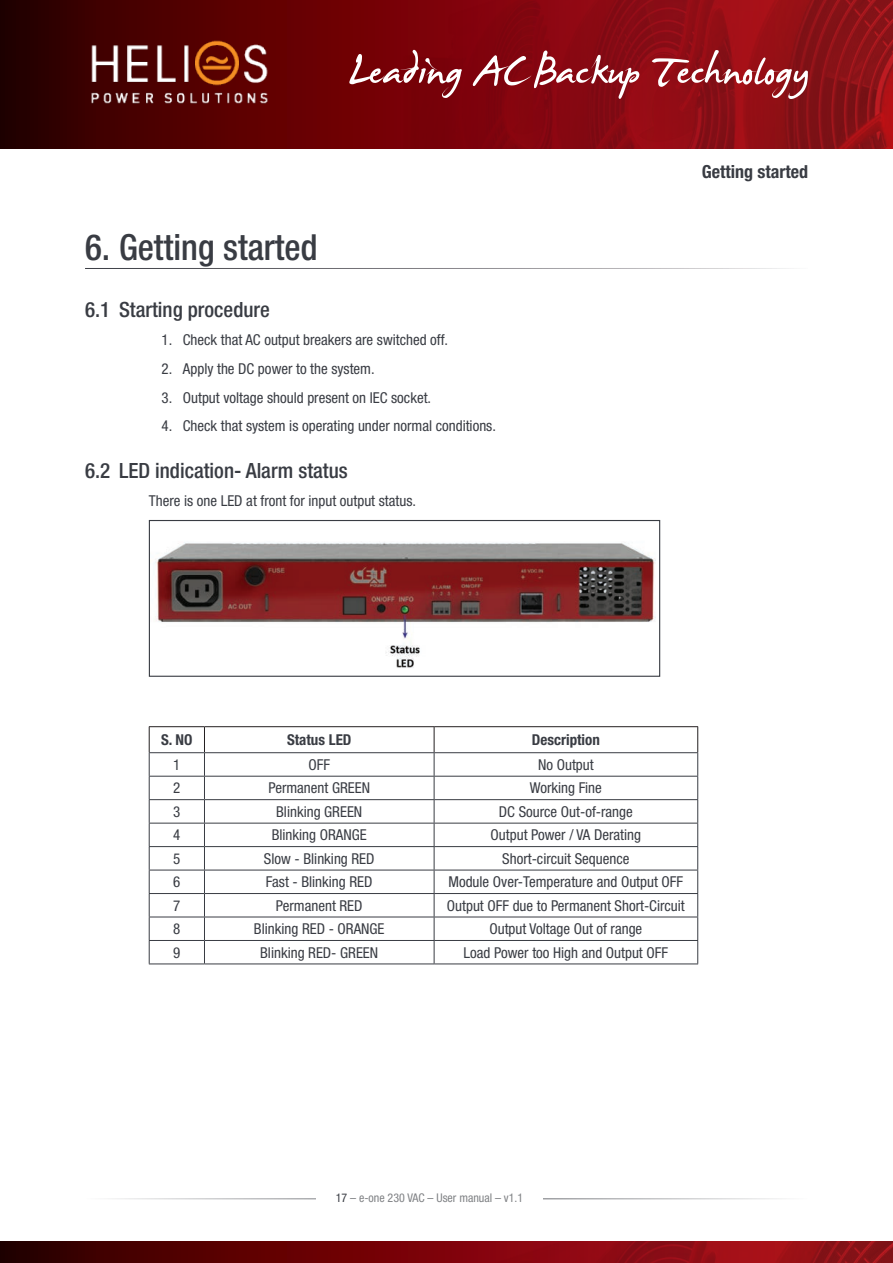
<style>
.page{position:relative;width:893px;height:1263px;background:#fff}
.page>*{position:absolute;margin:0;border:0;box-sizing:border-box;transform-origin:0 0}
.t1{font:500 condensed 36px "Helvetica Neue LT Std";color:#393c43}
.t2{font:500 condensed 21px "Helvetica Neue LT Std";color:#393c43}
.t3{font:700 condensed 18px "Helvetica Neue LT Std";color:#393c43}
.t4{font:condensed 15px "Helvetica Neue LT Std";color:#393c43}
.t5{font:700 condensed 15px "Helvetica Neue LT Std";color:#393c43}
.t6{font:condensed 12px "Helvetica Neue LT Std";color:#808285}
.s1{color:#393c43}
</style>
<div class="page">
<img style="left:154px;top:542px;width:502px;height:126px">
<div style="left:149px;top:520px;width:511px;height:157px;border:1px solid #393c43"></div>
<hr style="left:149px;top:776px;width:55px;height:1px;background:#393c43">
<hr style="left:204px;top:776px;width:230px;height:1px;background:#393c43">
<hr style="left:434px;top:776px;width:264px;height:1px;background:#393c43">
<hr style="left:149px;top:799px;width:55px;height:1px;background:#393c43">
<hr style="left:204px;top:799px;width:230px;height:1px;background:#393c43">
<hr style="left:434px;top:799px;width:264px;height:1px;background:#393c43">
<hr style="left:149px;top:823px;width:55px;height:1px;background:#393c43">
<hr style="left:204px;top:823px;width:230px;height:1px;background:#393c43">
<hr style="left:434px;top:823px;width:264px;height:1px;background:#393c43">
<hr style="left:149px;top:846px;width:55px;height:1px;background:#393c43">
<hr style="left:204px;top:846px;width:230px;height:1px;background:#393c43">
<hr style="left:434px;top:846px;width:264px;height:1px;background:#393c43">
<hr style="left:149px;top:870px;width:55px;height:1px;background:#393c43">
<hr style="left:204px;top:870px;width:230px;height:1px;background:#393c43">
<hr style="left:434px;top:870px;width:264px;height:1px;background:#393c43">
<hr style="left:149px;top:893px;width:55px;height:1px;background:#393c43">
<hr style="left:204px;top:893px;width:230px;height:1px;background:#393c43">
<hr style="left:434px;top:893px;width:264px;height:1px;background:#393c43">
<hr style="left:149px;top:917px;width:55px;height:1px;background:#393c43">
<hr style="left:204px;top:917px;width:230px;height:1px;background:#393c43">
<hr style="left:434px;top:917px;width:264px;height:1px;background:#393c43">
<hr style="left:149px;top:940px;width:55px;height:1px;background:#393c43">
<hr style="left:204px;top:940px;width:230px;height:1px;background:#393c43">
<svg style="left:204px;top:727px;width:1px;height:236px"></svg>
<hr style="left:434px;top:940px;width:264px;height:1px;background:#393c43">
<svg style="left:434px;top:727px;width:1px;height:236px"></svg>
<hr style="left:149px;top:963px;width:55px;height:1px;background:#393c43">
<hr style="left:204px;top:963px;width:230px;height:1px;background:#393c43">
<hr style="left:434px;top:963px;width:264px;height:1px;background:#393c43">
<hr style="left:149px;top:726px;width:55px;height:1px;background:#231f20">
<svg style="left:149px;top:727px;width:1px;height:236px"></svg>
<hr style="left:204px;top:726px;width:230px;height:1px;background:#231f20">
<hr style="left:434px;top:726px;width:264px;height:1px;background:#231f20">
<svg style="left:697px;top:727px;width:1px;height:236px"></svg>
<hr style="left:149px;top:752px;width:55px;height:1px;background:#393c43">
<hr style="left:204px;top:752px;width:230px;height:1px;background:#393c43">
<hr style="left:434px;top:752px;width:264px;height:1px;background:#393c43">
<hr style="left:85px;top:1198px;width:723px;height:1px;background:#393c43">
<div style="left:316px;top:1186px;width:227px;height:23px;background:#fff"></div>
<svg style="left:0;top:0;width:402px;height:149px;background:#500001"></svg>
<img style="left:402px;top:0;width:491px;height:149px">
<svg style="left:0;top:1242px;width:402px;height:21px;background:#520000"></svg>
<img style="left:402px;top:1242px;width:491px;height:21px">
<svg style="left:349px;top:50px;width:113px;height:48px;background:#8e2c32"></svg>
<svg style="left:473px;top:50px;width:166px;height:49px;background:#99313a"></svg>
<svg style="left:652px;top:50px;width:156px;height:49px;background:#a4383e"></svg>
<img style="left:72px;top:14px;width:215px;height:118px">
<h1 class="t1" style="left:85px;top:225px;width:234px">6. Getting started</h1>
<h2 class="t2" style="left:85px;top:297px;width:186px">6.1 Starting procedure</h2>
<p class="t4" style="left:162px;top:331px;width:288px">1. Check that AC output breakers are switched off.</p>
<p class="t4" style="left:162px;top:360px;width:215px">2. Apply the DC power to the system.</p>
<p class="t4" style="left:162px;top:389px;width:271px">3. Output voltage should present on IEC socket.</p>
<p class="t4" style="left:162px;top:417px;width:336px">4. Check that system is operating under normal conditions.</p>
<h2 class="t2" style="left:85px;top:458px;width:264px">6.2 LED indication- Alarm status</h2>
<p class="t4" style="left:149px;top:492px;width:269px">There is one LED at front for input output status.</p>
<p class="t3" style="left:702px;top:161px;width:108px">Getting started</p>
<p class="t5" style="left:161px;top:731px;width:33px">S. NO</p>
<p class="t5" style="left:287px;top:731px;width:66px">Status LED</p>
<p class="t5" style="left:532px;top:731px;width:69px">Description</p>
<p class="t4" style="left:173px;top:756px;width:9px">1</p>
<p class="t4" style="left:308px;top:756px;width:23px">OFF</p>
<p class="t4" style="left:538px;top:756px;width:57px">No Output</p>
<p class="t4" style="left:173px;top:779px;width:9px">2</p>
<p class="t4" style="left:268px;top:779px;width:103px">Permanent GREEN</p>
<p class="t4" style="left:530px;top:779px;width:73px">Working Fine</p>
<p class="t4" style="left:173px;top:803px;width:9px">3</p>
<p class="t4" style="left:276px;top:803px;width:88px">Blinking GREEN</p>
<p class="t4" style="left:499px;top:803px;width:135px">DC Source Out-of-range</p>
<p class="t4" style="left:173px;top:826px;width:9px">4</p>
<p class="t4" style="left:272px;top:826px;width:97px">Blinking ORANGE</p>
<p class="t4" style="left:491px;top:826px;width:152px">Output Power / VA Derating</p>
<p class="t4" style="left:173px;top:850px;width:9px">5</p>
<p class="t4" style="left:264px;top:850px;width:112px">Slow - Blinking RED</p>
<p class="t4" style="left:502px;top:850px;width:129px">Short-circuit Sequence</p>
<p class="t4" style="left:173px;top:873px;width:9px">6</p>
<p class="t4" style="left:266px;top:873px;width:108px">Fast - Blinking RED</p>
<p class="t4" style="left:448px;top:873px;width:236px">Module Over-Temperature and Output OFF</p>
<p class="t4" style="left:173px;top:896px;width:9px">7</p>
<p class="t4" style="left:276px;top:896px;width:88px">Permanent RED</p>
<p class="t4" style="left:447px;top:896px;width:239px">Output OFF due to Permanent Short-Circuit</p>
<p class="t4" style="left:173px;top:920px;width:9px">8</p>
<p class="t4" style="left:254px;top:920px;width:132px">Blinking RED - ORANGE</p>
<p class="t4" style="left:489px;top:920px;width:154px">Output Voltage Out of range</p>
<p class="t4" style="left:173px;top:943px;width:9px">9</p>
<p class="t4" style="left:260px;top:943px;width:120px">Blinking RED- GREEN</p>
<p class="t4" style="left:464px;top:943px;width:206px">Load Power too High and Output OFF</p>
<p class="t6" style="left:336px;top:1191px;width:189px"><span class="s1">17</span> – e-one 230 VAC – User manual – v1.1</p>
</div>
